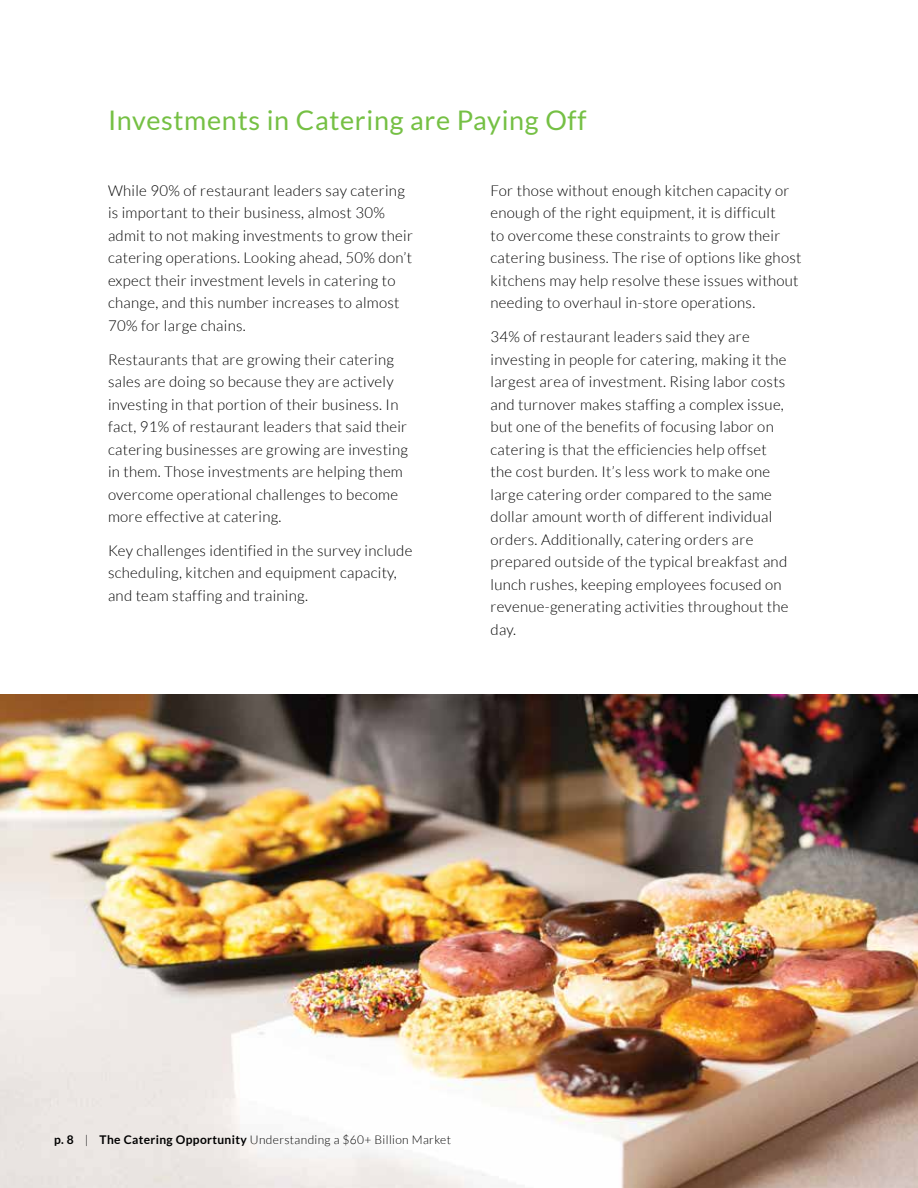
<style>
.page{position:relative;width:918px;height:1188px;background:#fff}
.page>*{position:absolute;margin:0;border:0;box-sizing:border-box;transform-origin:0 0}
.t1{font:27px "Lato";letter-spacing:.025em;color:#75c044}
.t2{font:300 15px/22.5px "Lato";letter-spacing:.02em;color:#000}
.t3{font:300 12px "Lato";letter-spacing:.03em;color:#000}
.s1{font-weight:700}
</style>
<div class="page">
<img style="left:0;top:694px;width:918px;height:494px">
<h1 class="t1" style="left:108px;top:105px;width:480px">Investments in Catering are Paying Off</h1>
<p class="t2" style="left:108px;top:179px;width:306px">While 90% of restaurant leaders say catering is important to their business, almost 30% admit to not making investments to grow their catering operations. Looking ahead, 50% don’t expect their investment levels in catering to change, and this number increases to almost 70% for large chains.</p>
<p class="t2" style="left:108px;top:348px;width:302px">Restaurants that are growing their catering sales are doing so because they are actively investing in that portion of their business. In fact, 91% of restaurant leaders that said their catering businesses are growing are investing in them. Those investments are helping them overcome operational challenges to become more effective at catering.</p>
<p class="t2" style="left:108px;top:539px;width:306px">Key challenges identified in the survey include scheduling, kitchen and equipment capacity, and team staffing and training.</p>
<p class="t2" style="left:491px;top:179px;width:313px">For those without enough kitchen capacity or enough of the right equipment, it is difficult<br>to overcome these constraints to grow their catering business. The rise of options like ghost kitchens may help resolve these issues without needing to overhaul in-store operations.</p>
<p class="t2" style="left:491px;top:325px;width:300px">34% of restaurant leaders said they are investing in people for catering, making it the largest area of investment. Rising labor costs and turnover makes staffing a complex issue, but one of the benefits of focusing labor on catering is that the efficiencies help offset the cost burden. It’s less work to make one large catering order compared to the same dollar amount worth of different individual orders. Additionally, catering orders are prepared outside of the typical breakfast and lunch rushes, keeping employees focused on revenue-generating activities throughout the day.</p>
<p class="t3" style="left:54px;top:1133px;width:399px"><span class="s1">p. 8</span> | <span class="s1">The Catering Opportunity</span> Understanding a $60+ Billion Market</p>
</div>
